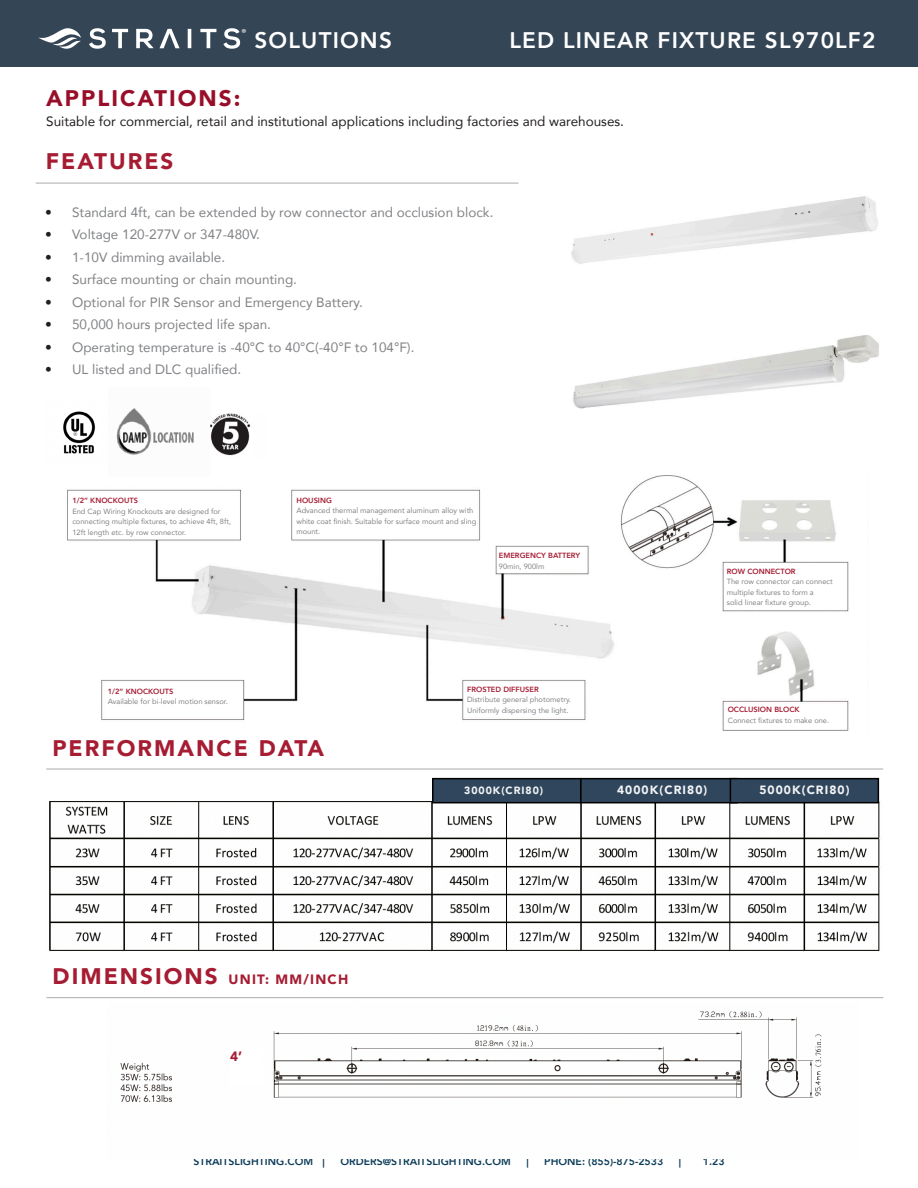
<style>
.page{position:relative;width:918px;height:1188px;background:#fff}
.page>*{position:absolute;margin:0;border:0;box-sizing:border-box;transform-origin:0 0}
.t1{font:800 22.5px "Avenir";letter-spacing:.05em;color:#fff}
.subhead{font:900 22.5px "Avenir";letter-spacing:.09em;color:#a61c32}
.subhead-2{font:900 22.5px "Avenir";letter-spacing:.09em;color:#980e29}
.t2{font:13.5px "Avenir";color:#808285}
.Paragraph_Style_3{font:13.5px "Avenir";color:#231f20}
.subhead-3{font:900 13.5px "Avenir";letter-spacing:.09em;color:#a61c32}
.subhead-4{font:900 12px "Avenir";letter-spacing:.09em;color:#f2f3f4}
.t3{font:11.7px "Myriad Pro";color:#fff}
.t4{font:800 10.5px "Avenir";color:#0c3c58}
.subhead-5{font:900 10.5px "Avenir";letter-spacing:.09em;color:#f2f3f4}
.t5{font:7.5px/10.5px "Avenir";color:#808285}
.t6{font:800 7.5px "Avenir";color:#a61c32}
.s1{font-weight:800;color:#231f20}
.s2{font-size:22.5px}
</style>
<div class="page">
<div style="left:0;top:0;width:918px;height:66px;background:#344556"></div>
<svg style="left:89px;top:28px;width:151px;height:21px"></svg>
<svg style="left:38px;top:28px;width:43px;height:21px"></svg>
<hr style="left:36px;top:183px;width:482px;height:1px;background:#939598">
<img style="left:571px;top:196px;width:308px;height:213px">
<div style="left:541px;top:293px;width:52px;height:21px;background:#fff"></div>
<img style="left:210px;top:413px;width:41px;height:43px">
<img style="left:67px;top:475px;width:782px;height:256px">
<hr style="left:46px;top:769px;width:837px;height:1px;background:#939598">
<img style="left:49px;top:801px;width:832px;height:151px">
<div style="left:432px;top:778px;width:150px;height:25px;background:#30465d;border:2px solid #000"></div>
<div style="left:580px;top:778px;width:158px;height:25px;background:#30465d;border:2px solid #000"></div>
<div style="left:730px;top:778px;width:149px;height:25px;background:#30465d;border:2px solid #000"></div>
<img style="left:108px;top:408px;width:102px;height:68px">
<hr style="left:46px;top:997px;width:837px;height:1px;background:#939598">
<img style="left:120px;top:1011px;width:702px;height:91px">
<div style="left:230px;top:1048px;width:32px;height:36px;background:#fff"></div>
<img style="left:63px;top:411px;width:33px;height:43px">
<h3 class="t3" style="left:242px;top:25px;width:6px">®</h3>
<h1 class="t1" style="left:255px;top:23px;width:139px">SOLUTIONS</h1>
<h1 class="t1" style="left:509px;top:23px;width:367px">LED LINEAR FIXTURE SL970LF2</h1>
<p class="subhead-2" style="left:46px;top:79px;width:196px">APPLICATIONS:</p>
<p class="Paragraph_Style_3" style="left:46px;top:110px;width:579px">Suitable for commercial, retail and institutional applications including factories and warehouses.</p>
<p class="subhead" style="left:46px;top:142px;width:129px">FEATURES</p>
<p class="t2" style="left:45px;top:201px;width:450px"><span class="s1">•</span> Standard 4ft, can be extended by row connector and occlusion block.</p>
<p class="t2" style="left:45px;top:224px;width:216px"><span class="s1">•</span> Voltage 120-277V or 347-480V.</p>
<p class="t2" style="left:45px;top:246px;width:182px"><span class="s1">•</span> 1-10V dimming available.</p>
<p class="t2" style="left:45px;top:269px;width:253px"><span class="s1">•</span> Surface mounting or chain mounting.</p>
<p class="t2" style="left:45px;top:291px;width:319px"><span class="s1">•</span> Optional for PIR Sensor and Emergency Battery.</p>
<p class="t2" style="left:45px;top:314px;width:227px"><span class="s1">•</span> 50,000 hours projected life span.</p>
<p class="t2" style="left:45px;top:336px;width:371px"><span class="s1">•</span> Operating temperature is -40℃ to 40℃(-40℉ to 104℉).</p>
<p class="t2" style="left:45px;top:359px;width:198px"><span class="s1">•</span> UL listed and DLC qualified.</p>
<p class="t6" style="left:72px;top:495px;width:67px">1/2” KNOCKOUTS</p>
<p class="t5" style="left:72px;top:506px;width:150px">End Cap Wiring Knockouts are designed for</p>
<p class="t5" style="left:72px;top:516px;width:160px">connecting multiple fixtures, to achieve 4ft, 8ft,<br>12ft length etc. by row connector.</p>
<p class="t6" style="left:108px;top:685px;width:67px">1/2” KNOCKOUTS</p>
<p class="t5" style="left:108px;top:696px;width:122px">Available for bi-level motion sensor.</p>
<p class="t6" style="left:296px;top:494px;width:37px">HOUSING</p>
<p class="t5" style="left:296px;top:505px;width:181px">Advanced thermal management aluminum alloy with white coat finish. Suitable for surface mount and sling mount.</p>
<p class="t6" style="left:499px;top:550px;width:83px">EMERGENCY BATTERY</p>
<p class="t5" style="left:499px;top:560px;width:47px">90min, 900lm</p>
<p class="t6" style="left:467px;top:683px;width:73px">FROSTED DIFFUSER</p>
<p class="t5" style="left:467px;top:694px;width:106px">Distribute general photometry.</p>
<p class="t5" style="left:467px;top:705px;width:103px">Uniformly dispersing the light.</p>
<p class="subhead" style="left:52px;top:729px;width:273px">PERFORMANCE DATA</p>
<p class="t6" style="left:727px;top:566px;width:70px">ROW CONNECTOR</p>
<p class="t5" style="left:727px;top:576px;width:107px">The row connector can connect</p>
<p class="t5" style="left:727px;top:587px;width:88px">multiple fixtures to form a</p>
<p class="t5" style="left:727px;top:597px;width:86px">solid linear fixture group.</p>
<p class="t6" style="left:728px;top:704px;width:73px">OCCLUSION BLOCK</p>
<p class="t5" style="left:728px;top:715px;width:103px">Connect fixtures to make one.</p>
<p class="subhead-3" style="left:53px;top:968px;width:297px"><span class="s2">DIMENSIONS</span> UNIT: MM/INCH</p>
<p class="subhead-3" style="left:230px;top:1045px;width:13px">4’</p>
<p class="subhead-5" style="left:464px;top:782px;width:80px">3000K(CRI80)</p>
<p class="subhead-4" style="left:617px;top:780px;width:92px">4000K(CRI80)</p>
<p class="subhead-4" style="left:759px;top:780px;width:92px">5000K(CRI80)</p>
<h3 class="t4" style="left:193px;top:1153px;width:133px">STRAITSLIGHTING.COM |</h3>
<h3 class="t4" style="left:340px;top:1153px;width:172px">ORDERS@STRAITSLIGHTING.COM</h3>
<h3 class="t4" style="left:526px;top:1153px;width:4px">|</h3>
<h3 class="t4" style="left:544px;top:1153px;width:120px">PHONE: (855)-875-2533</h3>
<h3 class="t4" style="left:679px;top:1153px;width:4px">|</h3>
<h3 class="t4" style="left:703px;top:1153px;width:23px">1.23</h3>
</div>
